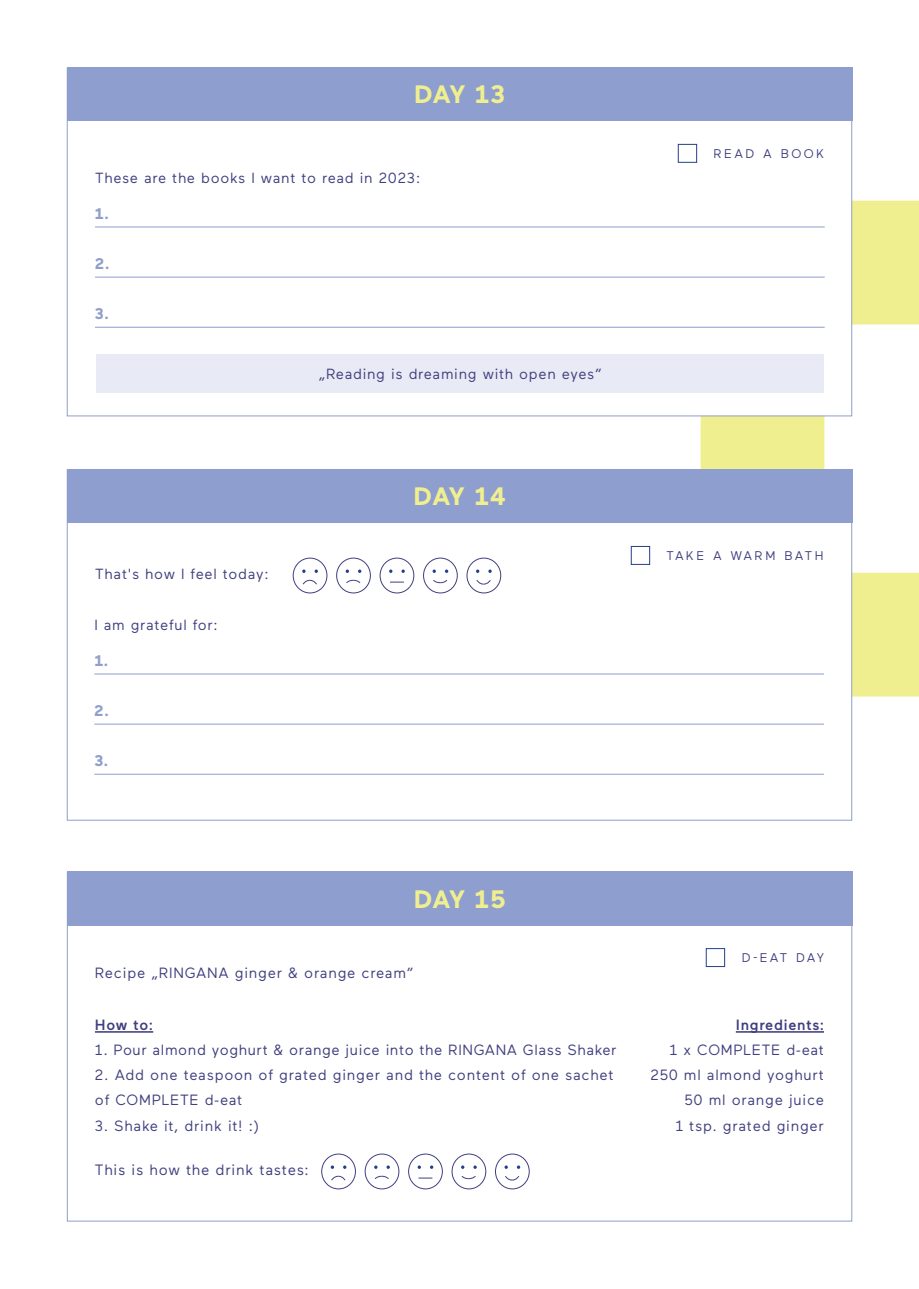
<style>
.page{position:relative;width:919px;height:1289px;background:#fff}
.page>*{position:absolute;margin:0;border:0;box-sizing:border-box;transform-origin:0 0}
.t1{font:700 25.2px "Maax";letter-spacing:.01em;color:#f0ef90}
.t2{font:700 15.45px "Maax";color:#8f9ecb}
.t3{font:15px "Maax";letter-spacing:.05em;color:#403f7f}
.t4{font:14.85px/25.2px "Maax";letter-spacing:.05em;color:#403f7f;text-align:right}
.t5{font:500 14.85px "Maax";letter-spacing:.05em;color:#403f7f}
.t6{font:14.7px "Maax";letter-spacing:.05em;color:#403f7f}
.t7{font:12.6px "Maax";letter-spacing:.19em;color:#403f7f}
.s1{font-size:14.7px}
</style>
<div class="page">
<svg style="left:700px;top:201px;width:218px;height:495px"></svg>
<div style="left:67px;top:68px;width:785px;height:348px;background:#fff;border:1px solid #909ec9"></div>
<div style="left:96px;top:354px;width:727px;height:39px;background:#e8ebf5"></div>
<div style="left:67px;top:67px;width:785px;height:53px;background:#8e9ecf"></div>
<div style="left:67px;top:469px;width:785px;height:351px;background:#fff;border:1px solid #909ec9"></div>
<div style="left:67px;top:469px;width:785px;height:54px;background:#8e9ecf"></div>
<div style="left:67px;top:871px;width:785px;height:350px;background:#fff;border:1px solid #909ec9"></div>
<div style="left:67px;top:871px;width:785px;height:54px;background:#8e9ecf"></div>
<hr style="left:95px;top:227px;width:729px;height:1px;background:#8e9ecf">
<hr style="left:95px;top:277px;width:729px;height:1px;background:#8e9ecf">
<hr style="left:95px;top:327px;width:729px;height:1px;background:#8e9ecf">
<div style="left:678px;top:144px;width:18px;height:18px;border:1px solid #24408a"></div>
<hr style="left:94px;top:673px;width:730px;height:1px;background:#8e9ecf">
<hr style="left:94px;top:723px;width:730px;height:1px;background:#8e9ecf">
<hr style="left:94px;top:774px;width:730px;height:1px;background:#8e9ecf">
<div style="left:631px;top:546px;width:18px;height:18px;border:1px solid #24408a"></div>
<hr style="left:735px;top:1031px;width:89px;height:1px;background:#403f7f">
<hr style="left:95px;top:1031px;width:58px;height:1px;background:#403f7f">
<div style="left:706px;top:948px;width:18px;height:18px;border:1px solid #24408a"></div>
<div style="left:379px;top:557px;width:35px;height:36px;border:1px solid #403f7f;border-radius:50%"></div>
<svg style="left:390px;top:581px;width:14px;height:1px"></svg>
<svg style="left:401px;top:569px;width:4px;height:4px"></svg>
<div style="left:466px;top:557px;width:35px;height:36px;border:1px solid #403f7f;border-radius:50%"></div>
<svg style="left:476px;top:569px;width:3px;height:4px"></svg>
<svg style="left:476px;top:580px;width:15px;height:5px"></svg>
<div style="left:293px;top:557px;width:34px;height:36px;border:1px solid #403f7f;border-radius:50%"></div>
<svg style="left:314px;top:569px;width:4px;height:4px"></svg>
<svg style="left:302px;top:579px;width:15px;height:6px"></svg>
<div style="left:336px;top:557px;width:35px;height:36px;border:1px solid #403f7f;border-radius:50%"></div>
<svg style="left:345px;top:569px;width:4px;height:4px"></svg>
<svg style="left:358px;top:569px;width:3px;height:4px"></svg>
<svg style="left:346px;top:579px;width:15px;height:4px"></svg>
<div style="left:423px;top:557px;width:34px;height:36px;border:1px solid #403f7f;border-radius:50%"></div>
<svg style="left:432px;top:569px;width:4px;height:4px"></svg>
<svg style="left:445px;top:569px;width:3px;height:4px"></svg>
<svg style="left:433px;top:580px;width:15px;height:3px"></svg>
<div style="left:408px;top:1153px;width:35px;height:36px;border:1px solid #403f7f;border-radius:50%"></div>
<svg style="left:418px;top:1177px;width:14px;height:1px"></svg>
<div style="left:495px;top:1153px;width:34px;height:36px;border:1px solid #403f7f;border-radius:50%"></div>
<svg style="left:505px;top:1176px;width:14px;height:4px"></svg>
<div style="left:321px;top:1153px;width:35px;height:36px;border:1px solid #403f7f;border-radius:50%"></div>
<svg style="left:331px;top:1175px;width:15px;height:6px"></svg>
<div style="left:364px;top:1153px;width:35px;height:36px;border:1px solid #403f7f;border-radius:50%"></div>
<svg style="left:374px;top:1175px;width:15px;height:4px"></svg>
<div style="left:451px;top:1153px;width:35px;height:36px;border:1px solid #403f7f;border-radius:50%"></div>
<svg style="left:461px;top:1176px;width:15px;height:3px"></svg>
<h1 class="t1" style="left:414px;top:77px;width:93px">DAY 13</h1>
<p class="t6" style="left:95px;top:168px;width:327px">These are the books I want to read in 2023:</p>
<p class="t2" style="left:95px;top:203px;width:15px">1.</p>
<p class="t2" style="left:95px;top:253px;width:16px">2.</p>
<p class="t2" style="left:95px;top:303px;width:15px">3.</p>
<p class="t6" style="left:319px;top:364px;width:284px">„Reading is dreaming with open eyes”</p>
<p class="t6" style="left:95px;top:564px;width:175px">That's how I feel today:</p>
<p class="t6" style="left:94px;top:615px;width:125px">I am grateful for:</p>
<p class="t2" style="left:94px;top:650px;width:15px">1.</p>
<p class="t2" style="left:94px;top:700px;width:16px">2.</p>
<p class="t2" style="left:94px;top:750px;width:15px">3.</p>
<h1 class="t1" style="left:413px;top:480px;width:94px">DAY 14</h1>
<p class="t7" style="left:713px;top:145px;width:112px">READ A BOOK</p>
<p class="t7" style="left:666px;top:547px;width:158px">TAKE A WARM BATH</p>
<h1 class="t1" style="left:414px;top:882px;width:94px">DAY 15</h1>
<p class="t4" style="left:95px;top:959px;width:320px">Recipe „RINGANA ginger &amp; orange cream<span class="s1">”</span></p>
<p class="t5" style="left:95px;top:1015px;width:60px">How to:</p>
<p class="t4" style="left:95px;top:1036px;width:523px">1. Pour almond yoghurt &amp; orange juice into the RINGANA Glass Shaker</p>
<p class="t4" style="left:95px;top:1061px;width:520px;text-align:left">2. Add one teaspoon of grated ginger and the content of one sachet of COMPLETE d-eat</p>
<p class="t4" style="left:95px;top:1112px;width:166px">3. Shake it, drink it! :)</p>
<p class="t3" style="left:95px;top:1160px;width:215px">This is how the drink tastes:</p>
<p class="t7" style="left:741px;top:949px;width:84px">D-EAT DAY</p>
<p class="t5" style="left:735px;top:1015px;width:90px">Ingredients:</p>
<p class="t4" style="left:650px;top:1036px;width:175px">1 x COMPLETE d-eat<br>250 ml almond yoghurt<br>50 ml orange juice<br>1 tsp. grated ginger</p>
</div>
